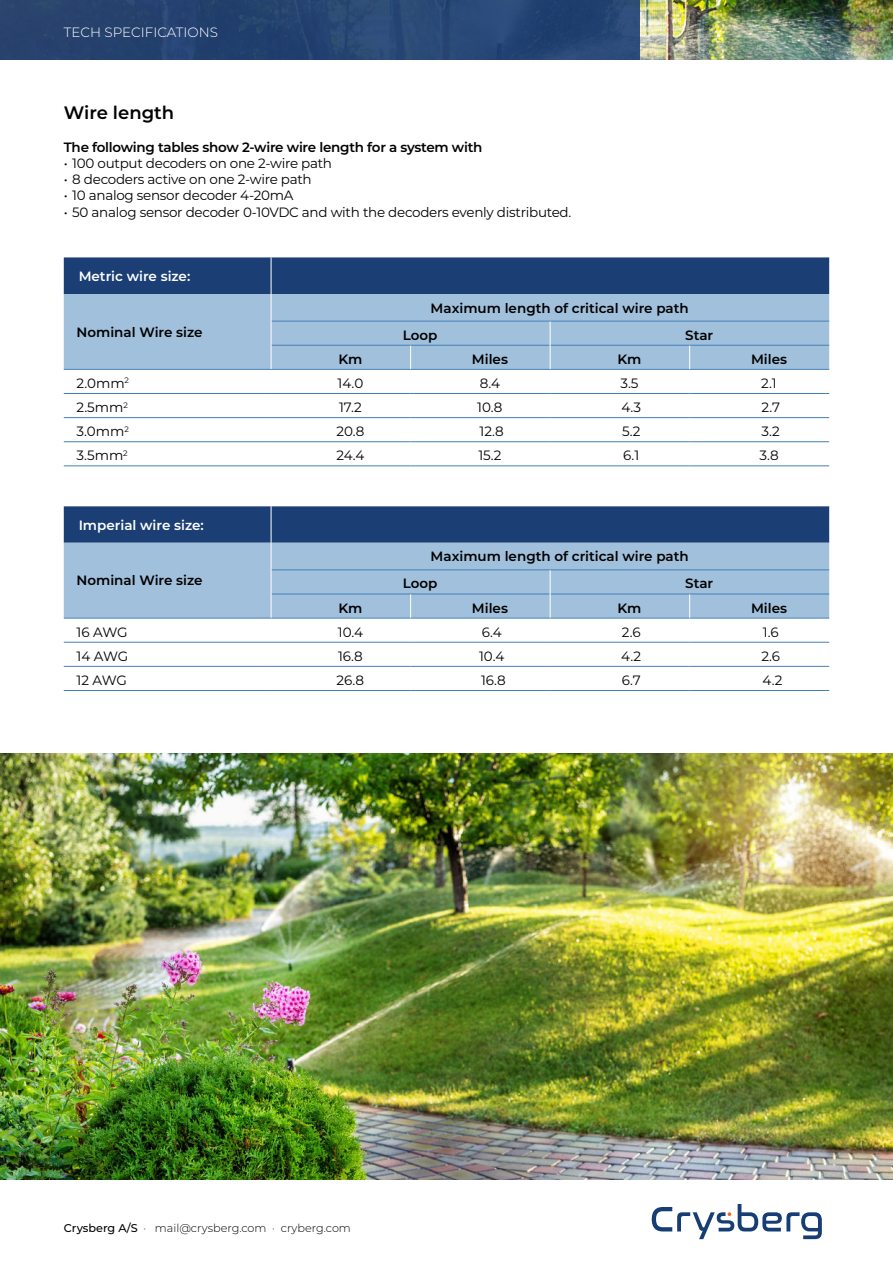
<style>
.page{position:relative;width:893px;height:1263px;background:#fff}
.page>*{position:absolute;margin:0;border:0;box-sizing:border-box;transform-origin:0 0}
.t1{font:600 18px "Montserrat";color:#000}
.t2{font:13.5px "Montserrat";letter-spacing:-.02em;color:#000}
.t3{font:600 13.5px/27.2px "Montserrat";color:#000}
.t4{font:600 13.5px "Montserrat";letter-spacing:-.02em;color:#000}
.t5{font:600 13.5px "Montserrat";color:#fff}
.t6{font:300 13.5px "Montserrat";color:#fff}
.t7{font:300 11.25px "Montserrat";color:#000}
.s1{font-weight:500}
</style>
<div class="page">
<img style="left:640px;top:0;width:253px;height:60px">
<img style="left:0;top:753px;width:893px;height:426px">
<div style="left:0;top:0;width:640px;height:60px;background:linear-gradient(to right,#26416c,#274877)"></div>
<svg style="left:652px;top:1204px;width:170px;height:35px"></svg>
<div style="left:64px;top:257px;width:765px;height:37px;background:#1b3e74"></div>
<div style="left:64px;top:294px;width:765px;height:75px;background:#a1c0dc"></div>
<svg style="left:64px;top:418px;width:765px;height:248px"></svg>
<hr style="left:271px;top:321px;width:140px;height:1px;background:#4380b9">
<hr style="left:411px;top:321px;width:139px;height:1px;background:#4380b9">
<hr style="left:550px;top:321px;width:140px;height:1px;background:#4380b9">
<hr style="left:690px;top:321px;width:139px;height:1px;background:#4380b9">
<hr style="left:271px;top:345px;width:140px;height:1px;background:#4380b9">
<hr style="left:411px;top:345px;width:139px;height:1px;background:#4380b9">
<hr style="left:550px;top:345px;width:140px;height:1px;background:#4380b9">
<hr style="left:690px;top:345px;width:139px;height:1px;background:#4380b9">
<hr style="left:64px;top:369px;width:207px;height:1px;background:#4380b9">
<hr style="left:271px;top:369px;width:140px;height:1px;background:#4380b9">
<hr style="left:411px;top:369px;width:139px;height:1px;background:#4380b9">
<hr style="left:550px;top:369px;width:140px;height:1px;background:#4380b9">
<hr style="left:690px;top:369px;width:139px;height:1px;background:#4380b9">
<hr style="left:64px;top:393px;width:207px;height:1px;background:#4380b9">
<hr style="left:271px;top:393px;width:140px;height:1px;background:#4380b9">
<hr style="left:411px;top:393px;width:139px;height:1px;background:#4380b9">
<hr style="left:550px;top:393px;width:140px;height:1px;background:#4380b9">
<hr style="left:690px;top:393px;width:139px;height:1px;background:#4380b9">
<hr style="left:64px;top:417px;width:207px;height:1px;background:#4380b9">
<hr style="left:271px;top:417px;width:140px;height:1px;background:#4380b9">
<hr style="left:411px;top:417px;width:139px;height:1px;background:#4380b9">
<hr style="left:550px;top:417px;width:140px;height:1px;background:#4380b9">
<hr style="left:690px;top:417px;width:139px;height:1px;background:#4380b9">
<hr style="left:64px;top:441px;width:207px;height:1px;background:#4380b9">
<hr style="left:271px;top:441px;width:140px;height:1px;background:#4380b9">
<hr style="left:411px;top:441px;width:139px;height:1px;background:#4380b9">
<hr style="left:550px;top:441px;width:140px;height:1px;background:#4380b9">
<hr style="left:690px;top:441px;width:139px;height:1px;background:#4380b9">
<hr style="left:64px;top:465px;width:207px;height:1px;background:#4380b9">
<hr style="left:271px;top:465px;width:140px;height:1px;background:#4380b9">
<hr style="left:411px;top:465px;width:139px;height:1px;background:#4380b9">
<hr style="left:550px;top:465px;width:140px;height:1px;background:#4380b9">
<hr style="left:690px;top:465px;width:139px;height:1px;background:#4380b9">
<hr style="left:271px;top:569px;width:140px;height:1px;background:#4380b9">
<hr style="left:411px;top:569px;width:139px;height:1px;background:#4380b9">
<hr style="left:550px;top:569px;width:140px;height:1px;background:#4380b9">
<hr style="left:690px;top:569px;width:139px;height:1px;background:#4380b9">
<hr style="left:271px;top:594px;width:140px;height:1px;background:#4380b9">
<hr style="left:411px;top:594px;width:139px;height:1px;background:#4380b9">
<hr style="left:550px;top:594px;width:140px;height:1px;background:#4380b9">
<hr style="left:690px;top:594px;width:139px;height:1px;background:#4380b9">
<hr style="left:64px;top:618px;width:207px;height:1px;background:#4380b9">
<hr style="left:271px;top:618px;width:140px;height:1px;background:#4380b9">
<hr style="left:411px;top:618px;width:139px;height:1px;background:#4380b9">
<hr style="left:550px;top:618px;width:140px;height:1px;background:#4380b9">
<hr style="left:690px;top:618px;width:139px;height:1px;background:#4380b9">
<hr style="left:64px;top:642px;width:207px;height:1px;background:#4380b9">
<hr style="left:271px;top:642px;width:140px;height:1px;background:#4380b9">
<hr style="left:411px;top:642px;width:139px;height:1px;background:#4380b9">
<hr style="left:550px;top:642px;width:140px;height:1px;background:#4380b9">
<hr style="left:690px;top:642px;width:139px;height:1px;background:#4380b9">
<hr style="left:64px;top:666px;width:207px;height:1px;background:#4380b9">
<hr style="left:271px;top:666px;width:140px;height:1px;background:#4380b9">
<hr style="left:411px;top:666px;width:139px;height:1px;background:#4380b9">
<hr style="left:550px;top:666px;width:140px;height:1px;background:#4380b9">
<hr style="left:690px;top:666px;width:139px;height:1px;background:#4380b9">
<hr style="left:64px;top:690px;width:207px;height:1px;background:#4380b9">
<hr style="left:271px;top:690px;width:140px;height:1px;background:#4380b9">
<hr style="left:411px;top:690px;width:139px;height:1px;background:#4380b9">
<hr style="left:550px;top:690px;width:140px;height:1px;background:#4380b9">
<hr style="left:690px;top:690px;width:139px;height:1px;background:#4380b9">
<hr style="left:271px;top:257px;width:1px;height:37px;background:#fff">
<hr style="left:271px;top:506px;width:1px;height:37px;background:#fff">
<svg style="left:271px;top:294px;width:1px;height:75px"></svg>
<svg style="left:271px;top:543px;width:1px;height:75px"></svg>
<svg style="left:550px;top:321px;width:1px;height:48px"></svg>
<svg style="left:550px;top:570px;width:1px;height:48px"></svg>
<svg style="left:410px;top:346px;width:1px;height:23px"></svg>
<svg style="left:410px;top:594px;width:1px;height:24px"></svg>
<svg style="left:689px;top:346px;width:1px;height:23px"></svg>
<svg style="left:689px;top:594px;width:1px;height:24px"></svg>
<p class="t6" style="left:64px;top:27px;width:156px">TECH SPECIFICATIONS</p>
<h1 class="t1" style="left:64px;top:104px;width:112px">Wire length</h1>
<p class="t4" style="left:64px;top:141px;width:420px">The following tables show 2-wire wire length for a system with</p>
<p class="t2" style="left:64px;top:157px;width:270px">• 100 output decoders on one 2-wire path</p>
<p class="t2" style="left:64px;top:173px;width:249px">• 8 decoders active on one 2-wire path</p>
<p class="t2" style="left:64px;top:189px;width:231px">• 10 analog sensor decoder 4-20mA</p>
<p class="t2" style="left:64px;top:205px;width:509px">• 50 analog sensor decoder 0-10VDC and with the decoders evenly distributed.</p>
<p class="t5" style="left:79px;top:270px;width:113px">Metric wire size:</p>
<p class="t3" style="left:77px;top:319px;width:128px">Nominal Wire size</p>
<p class="t3" style="left:403px;top:295px;width:287px;text-indent:28px">Maximum length of critical wire path<br>Loop</p>
<p class="t3" style="left:685px;top:322px;width:30px">Star</p>
<p class="t3" style="left:338px;top:346px;width:25px">Km</p>
<p class="t3" style="left:472px;top:346px;width:38px">Miles</p>
<p class="t3" style="left:617px;top:346px;width:25px">Km</p>
<p class="t3" style="left:751px;top:346px;width:38px">Miles</p>
<p class="t2" style="left:77px;top:377px;width:54px">2.0mm<sup>2</sup></p>
<p class="t2" style="left:338px;top:377px;width:27px">14.0</p>
<p class="t2" style="left:480px;top:377px;width:22px">8.4</p>
<p class="t2" style="left:620px;top:377px;width:20px">3.5</p>
<p class="t2" style="left:761px;top:377px;width:17px">2.1</p>
<p class="t2" style="left:77px;top:401px;width:53px">2.5mm<sup>2</sup></p>
<p class="t2" style="left:339px;top:401px;width:24px">17.2</p>
<p class="t2" style="left:477px;top:401px;width:27px">10.8</p>
<p class="t2" style="left:621px;top:401px;width:21px">4.3</p>
<p class="t2" style="left:761px;top:401px;width:20px">2.7</p>
<p class="t2" style="left:77px;top:425px;width:54px">3.0mm<sup>2</sup></p>
<p class="t2" style="left:336px;top:425px;width:30px">20.8</p>
<p class="t2" style="left:480px;top:425px;width:26px">12.8</p>
<p class="t2" style="left:622px;top:425px;width:20px">5.2</p>
<p class="t2" style="left:762px;top:425px;width:20px">3.2</p>
<p class="t2" style="left:77px;top:449px;width:53px">3.5mm<sup>2</sup></p>
<p class="t2" style="left:336px;top:449px;width:30px">24.4</p>
<p class="t2" style="left:478px;top:449px;width:25px">15.2</p>
<p class="t2" style="left:623px;top:449px;width:17px">6.1</p>
<p class="t2" style="left:759px;top:449px;width:21px">3.8</p>
<p class="t5" style="left:79px;top:519px;width:127px">Imperial wire size:</p>
<p class="t3" style="left:77px;top:568px;width:128px">Nominal Wire size</p>
<p class="t3" style="left:403px;top:543px;width:287px;text-indent:28px">Maximum length of critical wire path<br>Loop</p>
<p class="t3" style="left:685px;top:570px;width:30px">Star</p>
<p class="t3" style="left:338px;top:595px;width:25px">Km</p>
<p class="t3" style="left:472px;top:595px;width:38px">Miles</p>
<p class="t3" style="left:617px;top:595px;width:25px">Km</p>
<p class="t3" style="left:751px;top:595px;width:38px">Miles</p>
<p class="t2" style="left:77px;top:625px;width:52px">16 AWG</p>
<p class="t2" style="left:338px;top:625px;width:27px">10.4</p>
<p class="t2" style="left:482px;top:625px;width:21px">6.4</p>
<p class="t2" style="left:622px;top:625px;width:20px">2.6</p>
<p class="t2" style="left:763px;top:625px;width:17px">1.6</p>
<p class="t2" style="left:77px;top:649px;width:53px">14 AWG</p>
<p class="t2" style="left:338px;top:649px;width:26px">16.8</p>
<p class="t2" style="left:479px;top:649px;width:27px">10.4</p>
<p class="t2" style="left:621px;top:649px;width:21px">4.2</p>
<p class="t2" style="left:761px;top:649px;width:20px">2.6</p>
<p class="t2" style="left:77px;top:674px;width:52px">12 AWG</p>
<p class="t2" style="left:337px;top:674px;width:29px">26.8</p>
<p class="t2" style="left:481px;top:674px;width:26px">16.8</p>
<p class="t2" style="left:622px;top:674px;width:21px">6.7</p>
<p class="t2" style="left:763px;top:674px;width:21px">4.2</p>
<p class="t7" style="left:64px;top:1223px;width:289px"><span class="s1">Crysberg A/S</span> · mail@crysberg.com · cryberg.com</p>
</div>
